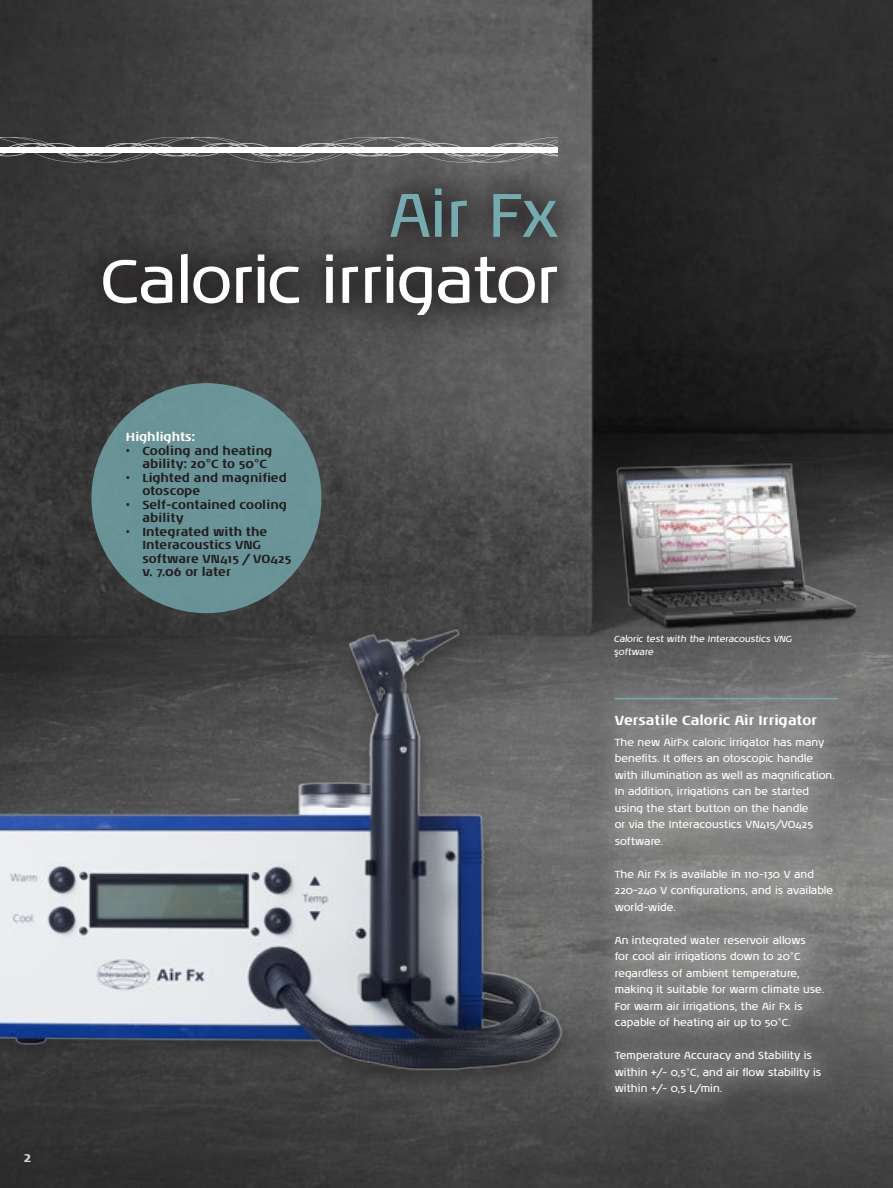
<style>
.page{position:relative;width:893px;height:1188px;background:#fff}
.page>*{position:absolute;margin:0;border:0;box-sizing:border-box;transform-origin:0 0}
.t1{font:63px "Noa LT Pro";letter-spacing:-.01em;color:#fff}
.t2{font:63px "Noa LT Pro";color:#75aaae}
.Subheading_white{font:700 13.5px "Noa LT Pro";color:#fff}
.Fact_body{font:700 13.5px "Noa LT Pro";color:#d4d5d7}
.t3{font:700 12px/13.5px "Noa LT Pro";color:#231f20}
.t4{font:700 12px "Noa LT Pro";color:#fff}
.t5{font:10.5px/16.5px "Noa LT Pro";color:#fff}
.t6{font:italic 9px/13.5px "Noa LT Pro";color:#fff}
</style>
<div class="page">
<img style="left:0;top:0;width:893px;height:1188px">
<svg style="left:0;top:137px;width:558px;height:25px;background:#5e5e5e"></svg>
<div style="left:0;top:147px;width:558px;height:5px;background:#fff"></div>
<div style="left:593px;top:633px;width:46px;height:47px;background:#5c5c5c"></div>
<div style="left:64px;top:150px;width:531px;height:203px;background:#231f20;opacity:.82"></div>
<div style="left:91px;top:383px;width:230px;height:230px;background:#699497;border-radius:50%"></div>
<div style="left:592px;top:674px;width:268px;height:443px;background:#fff;opacity:.28"></div>
<hr style="left:615px;top:698px;width:223px;height:1px;background:#75aaae">
<img style="left:0;top:610px;width:583px;height:490px">
<img style="left:609px;top:426px;width:265px;height:211px">
<p class="Fact_body" style="left:24px;top:1147px;width:9px">2</p>
<p class="t2" style="left:389px;top:171px;width:171px">Air Fx</p>
<p class="t1" style="left:101px;top:237px;width:460px">Caloric irrigator</p>
<p class="t4" style="left:126px;top:428px;width:71px">Highlights:</p>
<p class="t3" style="left:142px;top:443px;width:131px;text-indent:-17px">• Cooling and heating ability: 20°C to 50°C</p>
<p class="t3" style="left:142px;top:470px;width:146px;text-indent:-17px">• Lighted and magnified otoscope</p>
<p class="t3" style="left:142px;top:497px;width:146px;text-indent:-17px">• Self-contained cooling ability</p>
<p class="t3" style="left:142px;top:524px;width:151px;text-indent:-17px">• Integrated with the<br>Interacoustics VNG software VN415 / VO425 v. 7.06 or later</p>
<p class="t6" style="left:614px;top:631px;width:179px">Caloric test with the Interacoustics VNG software</p>
<p class="t5" style="left:615px;top:648px;width:5px">•</p>
<p class="Subheading_white" style="left:615px;top:710px;width:204px">Versatile Caloric Air Irrigator</p>
<p class="t5" style="left:615px;top:734px;width:221px">The new AirFx caloric irrigator has many benefits. It offers an otoscopic handle with illumination as well as magnification.<br>In addition, irrigations can be started using the start button on the handle<br>or via the Interacoustics VN415/VO425 software.</p>
<p class="t5" style="left:615px;top:866px;width:220px">The Air Fx is available in 110-130 V and<br>220-240 V configurations, and is available world-wide.</p>
<p class="t5" style="left:615px;top:932px;width:211px">An integrated water reservoir allows<br>for cool air irrigations down to 20°C regardless of ambient temperature, making it suitable for warm climate use.<br>For warm air irrigations, the Air Fx is capable of heating air up to 50°C.</p>
<p class="t5" style="left:615px;top:1047px;width:208px">Temperature Accuracy and Stability is within +/- 0,5°C, and air flow stability is within +/- 0,5 L/min.</p>
</div>
